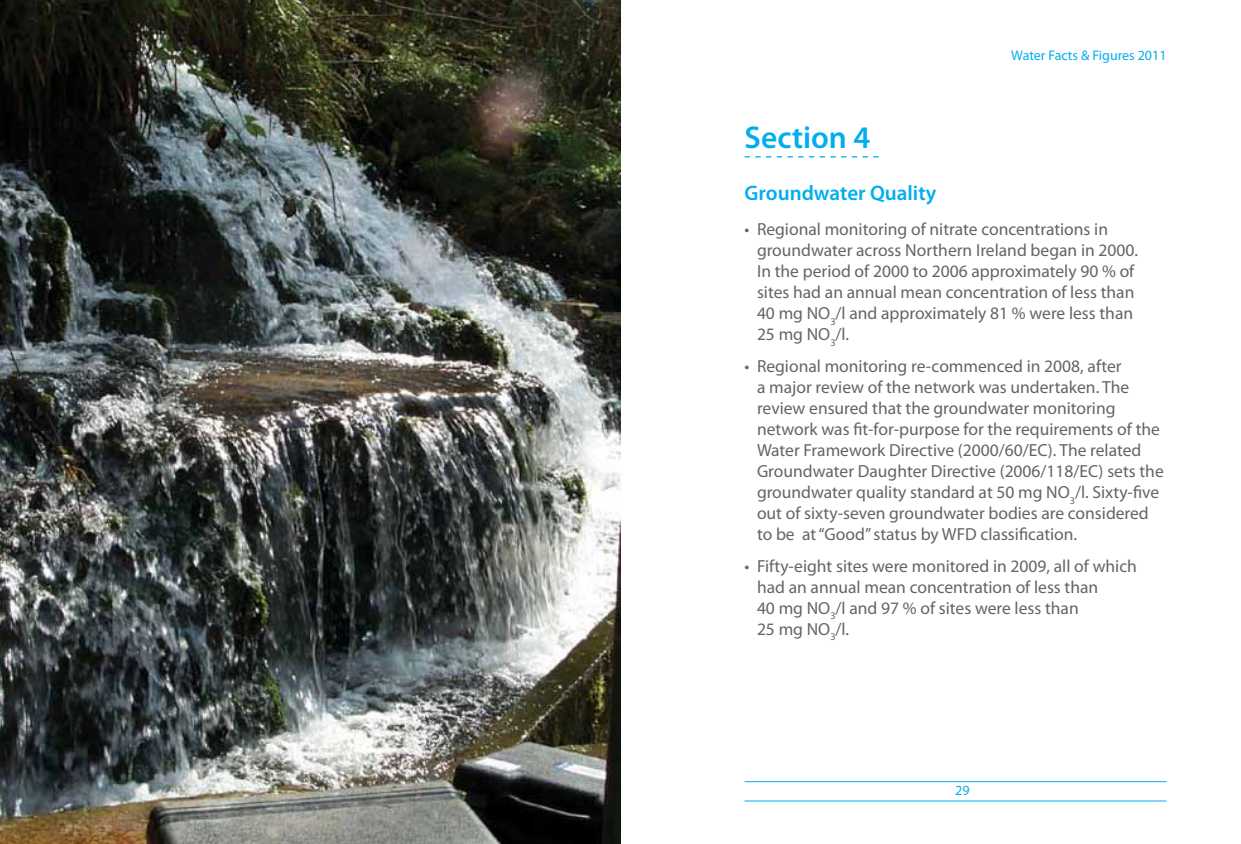
<style>
.page{position:relative;width:1241px;height:844px;background:#fff}
.page>*{position:absolute;margin:0;border:0;box-sizing:border-box;transform-origin:0 0}
.t1{font:600 31.5px "Myriad Pro";color:#00aeef}
.t2{font:600 21px "Myriad Pro";color:#00aeef}
.t3{font:17.5px/21px "Myriad Pro";color:#636466}
.t4{font:14px "Myriad Pro";color:#00aeef}
</style>
<div class="page">
<hr style="left:744px;top:781px;width:422px;height:1px;background:#00aeef">
<hr style="left:744px;top:800px;width:422px;height:1px;background:#00aeef">
<img style="left:0;top:0;width:620px;height:843px">
<svg style="left:744px;top:156px;width:134px;height:1px"></svg>
<p class="t4" style="left:1011px;top:47px;width:157px">Water Facts &amp; Figures 2011</p>
<h1 class="t1" style="left:744px;top:117px;width:127px">Section 4</h1>
<p class="t2" style="left:744px;top:180px;width:193px">Groundwater Quality</p>
<p class="t3" style="left:756px;top:218px;width:382px;text-indent:-12px">• Regional monitoring of nitrate concentrations in groundwater across Northern Ireland began in 2000.<br>In the period of 2000 to 2006 approximately 90 % of sites had an annual mean concentration of less than 40 mg NO<sub>3</sub>/l and approximately 81 % were less than 25 mg NO<sub>3</sub>/l.</p>
<p class="t3" style="left:756px;top:355px;width:408px;text-indent:-12px">• Regional monitoring re-commenced in 2008, after<br>a major review of the network was undertaken. The review ensured that the groundwater monitoring network was fit-for-purpose for the requirements of the Water Framework Directive (2000/60/EC). The related Groundwater Daughter Directive (2006/118/EC) sets the groundwater quality standard at 50 mg NO<sub>3</sub>/l. Sixty-five out of sixty-seven groundwater bodies are considered to be at “Good” status by WFD classification.</p>
<p class="t3" style="left:756px;top:554px;width:381px;text-indent:-12px">• Fifty-eight sites were monitored in 2009, all of which had an annual mean concentration of less than<br>40 mg NO<sub>3</sub>/l and 97 % of sites were less than<br>25 mg NO<sub>3</sub>/l.</p>
<p class="t4" style="left:955px;top:781px;width:16px">29</p>
</div>
